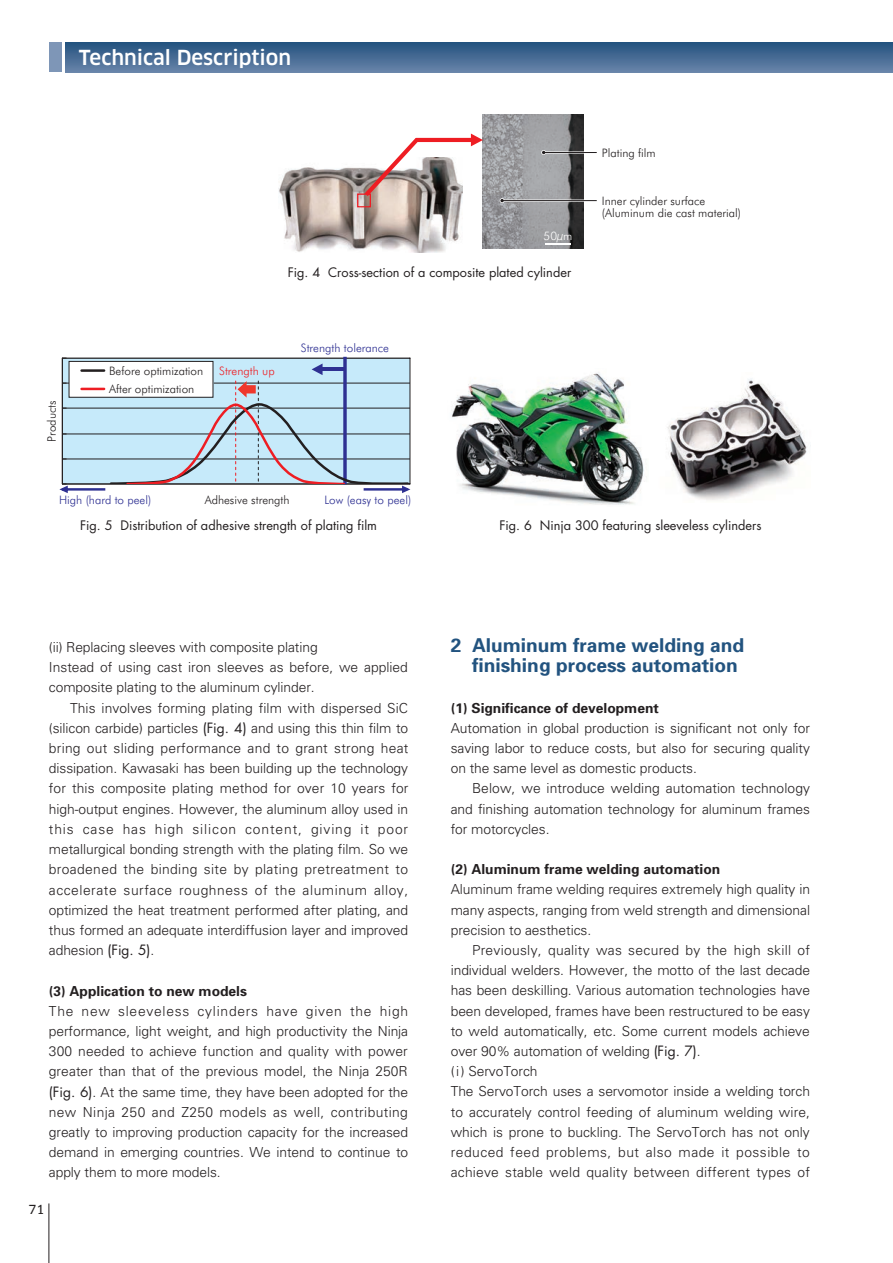
<style>
.page{position:relative;width:893px;height:1263px;background:#fff}
.page>*{position:absolute;margin:0;border:0;box-sizing:border-box;transform-origin:0 0}
.t1{font:500 20.25px "Clan Pro";color:#fff}
.t2{font:700 19.2px/20.2px "Univers";color:#22537f}
.t3{font:300 13.8px/20.2px "Univers";letter-spacing:-.005em;color:#231f20;text-align:justify}
.t4{font:700 13.8px "Univers";color:#231f20}
.t5{font:12.75px "Futura";color:#231f20}
.t6{font:12.15px "Clan Pro News";color:#231f20}
.t7{font:300 11.7px/11.7px "Futura BT";color:#231f20}
.t8{font:300 11.7px "Futura BT";color:#2e3092}
.t9{font:300 11.7px "Futura BT";color:#ee1d23}
.t10{font:300 11.7px "Futura BT";color:#fff}
.s1{font-family:"Futura";font-weight:400}
</style>
<div class="page">
<svg style="left:66px;top:43px;width:826px;height:29px;background:#466b94"></svg>
<div style="left:49px;top:43px;width:13px;height:29px;background:#7e96b7"></div>
<hr style="left:49px;top:1203px;width:1px;height:60px;background:#231f20">
<svg style="left:892px;top:43px;width:1px;height:29px"></svg>
<img style="left:483px;top:115px;width:100px;height:133px">
<img style="left:279px;top:167px;width:182px;height:86px">
<hr style="left:545px;top:243px;width:25px;height:2px;background:#fff">
<hr style="left:544px;top:151px;width:53px;height:3px;background:#fff">
<svg style="left:541px;top:150px;width:5px;height:5px"></svg>
<hr style="left:544px;top:152px;width:53px;height:1px;background:#231f20">
<hr style="left:502px;top:200px;width:96px;height:2px;background:#fff">
<svg style="left:500px;top:198px;width:5px;height:5px"></svg>
<hr style="left:502px;top:200px;width:95px;height:1px;background:#231f20">
<svg style="left:357px;top:134px;width:126px;height:73px"></svg>
<div style="left:62px;top:358px;width:348px;height:126px;background:#c6eafa"></div>
<hr style="left:410px;top:358px;width:1px;height:126px;background:#231f20">
<hr style="left:62px;top:358px;width:348px;height:1px;background:#231f20">
<hr style="left:62px;top:358px;width:1px;height:126px;background:#231f20">
<div style="left:69px;top:361px;width:144px;height:36px;background:#fff"></div>
<div style="left:69px;top:361px;width:144px;height:36px;border:1px solid #231f20"></div>
<hr style="left:82px;top:369px;width:22px;height:3px;background:#231f20">
<svg style="left:343px;top:357px;width:4px;height:24px"></svg>
<hr style="left:320px;top:367px;width:25px;height:4px;background:#2e3092">
<svg style="left:312px;top:363px;width:11px;height:12px"></svg>
<svg style="left:59px;top:381px;width:351px;height:112px"></svg>
<img style="left:451px;top:372px;width:193px;height:133px">
<img style="left:667px;top:379px;width:140px;height:121px">
<h1 class="t1" style="left:79px;top:46px;width:214px">Technical Description</h1>
<p class="t10" style="left:544px;top:229px;width:30px">50µm</p>
<p class="t5" style="left:288px;top:263px;width:285px">Fig. 4 Cross-section of a composite plated cylinder</p>
<p class="t7" style="left:46px;top:442px;width:43px;rotate:-90deg">Products</p>
<p class="t7" style="left:109px;top:361px;width:96px;line-height:18px">Before optimization<br>After optimization</p>
<p class="t9" style="left:219px;top:364px;width:57px">Strength up</p>
<p class="t8" style="left:301px;top:341px;width:90px">Strength tolerance</p>
<p class="t8" style="left:59px;top:492px;width:94px">High (hard to peel)</p>
<p class="t7" style="left:205px;top:494px;width:86px">Adhesive strength</p>
<p class="t8" style="left:324px;top:492px;width:88px">Low (easy to peel)</p>
<p class="t7" style="left:602px;top:146px;width:55px">Plating film</p>
<p class="t7" style="left:602px;top:195px;width:141px">Inner cylinder surface (Aluminum die cast material)</p>
<p class="t5" style="left:80px;top:517px;width:298px">Fig. 5 Distribution of adhesive strength of plating film</p>
<p class="t5" style="left:499px;top:517px;width:264px">Fig. 6 Ninja 300 featuring sleeveless cylinders</p>
<p class="t3" style="left:49px;top:637px;width:361px;text-align:left">(ii) Replacing sleeves with composite plating<br>Instead of using cast iron sleeves as before, we applied composite plating to the aluminum cylinder.</p>
<p class="t3" style="left:49px;top:697px;width:361px;text-indent:21px">This involves forming plating film with dispersed SiC (silicon carbide) particles <span class="s1">(Fig. 4)</span> and using this thin film to bring out sliding performance and to grant strong heat dissipation. Kawasaki has been building up the technology for this composite plating method for over 10 years for high-output engines. However, the aluminum alloy used in this case has high silicon content, giving it poor metallurgical bonding strength with the plating film. So we broadened the binding site by plating pretreatment to accelerate surface roughness of the aluminum alloy, optimized the heat treatment performed after plating, and thus formed an adequate interdiffusion layer and improved adhesion <span class="s1">(Fig. 5)</span>.</p>
<p class="t4" style="left:49px;top:982px;width:200px">(3) Application to new models</p>
<p class="t3" style="left:49px;top:1000px;width:361px">The new sleeveless cylinders have given the high performance, light weight, and high productivity the Ninja 300 needed to achieve function and quality with power greater than that of the previous model, the Ninja 250R <span class="s1">(Fig. 6)</span>. At the same time, they have been adopted for the new Ninja 250 and Z250 models as well, contributing greatly to improving production capacity for the increased demand in emerging countries. We intend to continue to apply them to more models.</p>
<p class="t6" style="left:28px;top:1202px;width:17px">71</p>
<h2 class="t2" style="left:472px;top:635px;width:274px;text-indent:-21px">2 Aluminum frame welding and finishing process automation</h2>
<p class="t4" style="left:451px;top:699px;width:210px">(1) Significance of development</p>
<p class="t3" style="left:451px;top:717px;width:361px">Automation in global production is significant not only for saving labor to reduce costs, but also for securing quality on the same level as domestic products.</p>
<p class="t3" style="left:451px;top:778px;width:361px;text-indent:21px">Below, we introduce welding automation technology and finishing automation technology for aluminum frames for motorcycles.</p>
<p class="t4" style="left:451px;top:861px;width:271px">(2) Aluminum frame welding automation</p>
<p class="t3" style="left:451px;top:879px;width:361px">Aluminum frame welding requires extremely high quality in many aspects, ranging from weld strength and dimensional precision to aesthetics.</p>
<p class="t3" style="left:451px;top:939px;width:361px;text-align:left;text-indent:21px">Previously, quality was secured by the high skill of individual welders. However, the motto of the last decade has been deskilling. Various automation technologies have been developed, frames have been restructured to be easy to weld automatically, etc. Some current models achieve over 90% automation of welding <span class="s1">(Fig. 7)</span>.<br>( i ) ServoTorch<br>The ServoTorch uses a servomotor inside a welding torch to accurately control feeding of aluminum welding wire, which is prone to buckling. The ServoTorch has not only reduced feed problems, but also made it possible to achieve stable weld quality between different types of</p>
</div>
